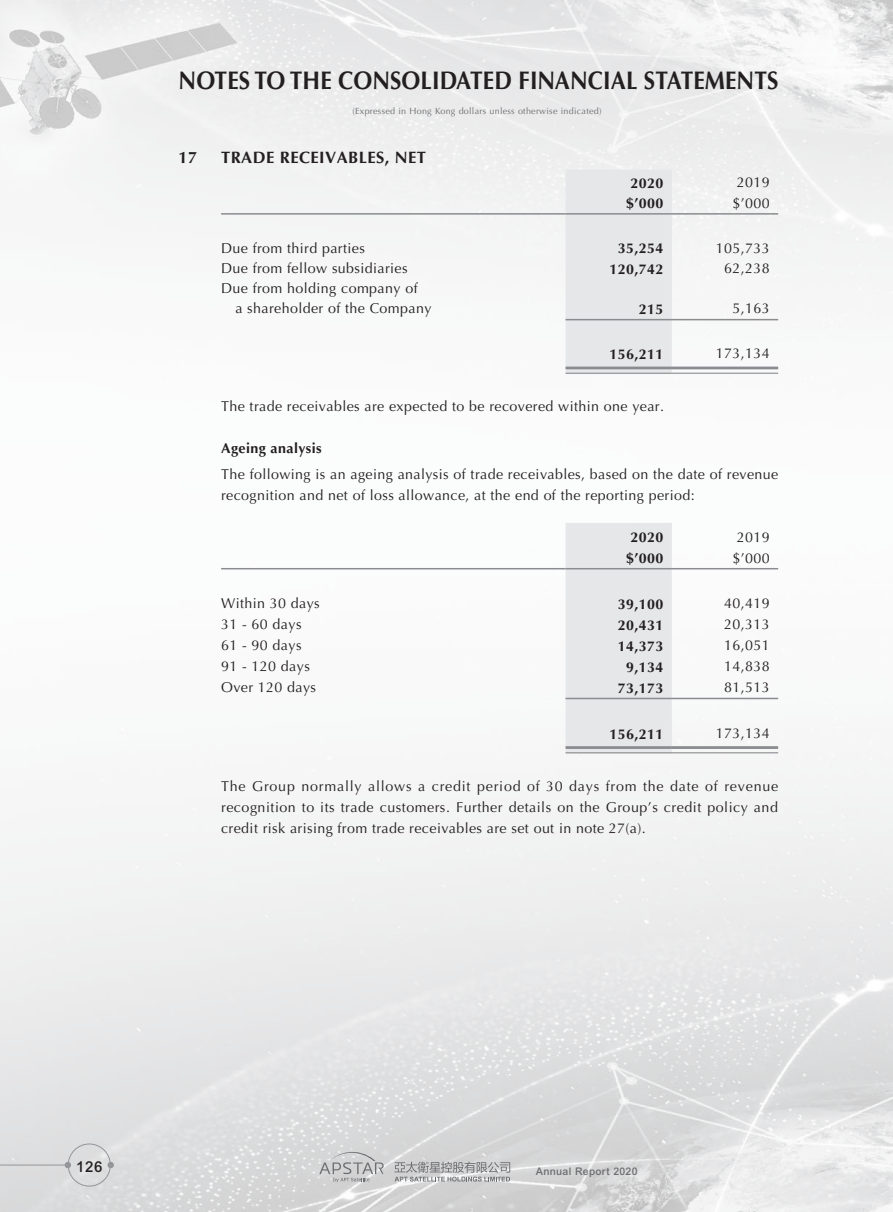
<style>
.page{position:relative;width:893px;height:1212px;background:#fff}
.page>*{position:absolute;margin:0;border:0;box-sizing:border-box;transform-origin:0 0}
.t1{font:700 25.5px "Optima LT Std";letter-spacing:.005em;color:#231f20;scale:.89 1}
._01_H1{font:700 16.5px "Optima LT Std";letter-spacing:.03em;color:#231f20}
.t2{font:500 15px "Arial MT Std";color:#231f20}
._00_txt{font:14.25px/21px "Optima LT Std";letter-spacing:.03em;color:#231f20}
._50_Table_txt{font:14.25px/20.2px "Optima LT Std";letter-spacing:.03em;color:#231f20}
._50_Table_txt-2{font:700 14.25px "Optima LT Std";letter-spacing:.03em;color:#231f20}
._02_H2{font:700 14.25px "Optima LT Std";letter-spacing:.03em;color:#231f20}
.t3{font:500 10.5px "Arial MT Std";letter-spacing:.03em;color:#6c6d70}
.t4{font:9px "Optima LT Std";letter-spacing:.03em;color:#6c6d70}
</style>
<div class="page">
<img style="left:0;top:0;width:892px;height:1212px">
<svg style="left:319px;top:1151px;width:65px;height:31px;background:#c5c6c7"></svg>
<svg style="left:394px;top:1161px;width:116px;height:20px;background:#bababc"></svg>
<div style="left:68px;top:1143px;width:43px;height:43px;border:1px solid #939598;border-radius:50%"></div>
<svg style="left:65px;top:1162px;width:6px;height:6px"></svg>
<svg style="left:108px;top:1162px;width:6px;height:6px"></svg>
<hr style="left:0;top:1165px;width:67px;height:1px;background:#939598">
<div style="left:566px;top:170px;width:106px;height:203px;background:#e6e7e9"></div>
<hr style="left:221px;top:213px;width:345px;height:2px;background:#8a8c8f">
<hr style="left:566px;top:213px;width:106px;height:2px;background:#8a8c8f">
<hr style="left:672px;top:213px;width:106px;height:2px;background:#8a8c8f">
<hr style="left:566px;top:319px;width:106px;height:1px;background:#8a8c8f">
<hr style="left:672px;top:319px;width:106px;height:1px;background:#8a8c8f">
<hr style="left:566px;top:367px;width:106px;height:2px;background:#8a8c8f">
<hr style="left:566px;top:373px;width:106px;height:1px;background:#8a8c8f">
<hr style="left:672px;top:367px;width:106px;height:2px;background:#8a8c8f">
<hr style="left:672px;top:373px;width:106px;height:1px;background:#8a8c8f">
<div style="left:566px;top:523px;width:106px;height:231px;background:#e6e7e9"></div>
<hr style="left:221px;top:568px;width:345px;height:1px;background:#8a8c8f">
<hr style="left:566px;top:568px;width:106px;height:1px;background:#8a8c8f">
<hr style="left:672px;top:568px;width:106px;height:1px;background:#8a8c8f">
<hr style="left:566px;top:698px;width:106px;height:1px;background:#8a8c8f">
<hr style="left:672px;top:698px;width:106px;height:1px;background:#8a8c8f">
<hr style="left:566px;top:746px;width:106px;height:3px;background:#8a8c8f">
<hr style="left:566px;top:752px;width:106px;height:1px;background:#8a8c8f">
<hr style="left:672px;top:746px;width:106px;height:3px;background:#8a8c8f">
<hr style="left:672px;top:752px;width:106px;height:1px;background:#8a8c8f">
<h1 class="t1" style="left:179px;top:66px;width:675px">NOTES TO THE CONSOLIDATED FINANCIAL STATEMENTS</h1>
<p class="t4" style="left:352px;top:105px;width:251px">(Expressed in Hong Kong dollars unless otherwise indicated)</p>
<p class="_01_H1" style="left:179px;top:147px;width:20px">17</p>
<p class="_01_H1" style="left:221px;top:147px;width:206px">TRADE RECEIVABLES, NET</p>
<p class="_50_Table_txt-2" style="left:630px;top:175px;width:34px">2020</p>
<p class="_50_Table_txt" style="left:737px;top:173px;width:34px">2019</p>
<p class="_50_Table_txt-2" style="left:626px;top:195px;width:39px">$’000</p>
<p class="_50_Table_txt" style="left:732px;top:193px;width:39px">$’000</p>
<p class="_50_Table_txt" style="left:221px;top:238px;width:145px">Due from third parties</p>
<p class="_50_Table_txt-2" style="left:618px;top:240px;width:47px">35,254</p>
<p class="_50_Table_txt" style="left:716px;top:238px;width:55px">105,733</p>
<p class="_50_Table_txt" style="left:221px;top:258px;width:188px">Due from fellow subsidiaries</p>
<p class="_50_Table_txt-2" style="left:609px;top:260px;width:55px">120,742</p>
<p class="_50_Table_txt" style="left:724px;top:258px;width:47px">62,238</p>
<p class="_50_Table_txt" style="left:235px;top:278px;width:198px;text-indent:-14px">Due from holding company of<br>a shareholder of the Company</p>
<p class="_50_Table_txt-2" style="left:639px;top:301px;width:26px">215</p>
<p class="_50_Table_txt" style="left:732px;top:299px;width:39px">5,163</p>
<p class="_50_Table_txt-2" style="left:609px;top:346px;width:55px">156,211</p>
<p class="_50_Table_txt" style="left:716px;top:344px;width:55px">173,134</p>
<p class="_00_txt" style="left:221px;top:396px;width:444px">The trade receivables are expected to be recovered within one year.</p>
<p class="_02_H2" style="left:221px;top:440px;width:102px">Ageing analysis</p>
<p class="_00_txt" style="left:221px;top:463px;width:559px">The following is an ageing analysis of trade receivables, based on the date of revenue recognition and net of loss allowance, at the end of the reporting period:</p>
<p class="_50_Table_txt-2" style="left:630px;top:529px;width:34px">2020</p>
<p class="_50_Table_txt" style="left:737px;top:527px;width:34px">2019</p>
<p class="_50_Table_txt-2" style="left:626px;top:550px;width:39px">$’000</p>
<p class="_50_Table_txt" style="left:732px;top:548px;width:39px">$’000</p>
<p class="_50_Table_txt" style="left:221px;top:593px;width:100px">Within 30 days</p>
<p class="_50_Table_txt-2" style="left:618px;top:596px;width:47px">39,100</p>
<p class="_50_Table_txt" style="left:724px;top:593px;width:47px">40,419</p>
<p class="_50_Table_txt" style="left:221px;top:614px;width:82px">31 - 60 days</p>
<p class="_50_Table_txt-2" style="left:618px;top:617px;width:47px">20,431</p>
<p class="_50_Table_txt" style="left:724px;top:614px;width:47px">20,313</p>
<p class="_50_Table_txt" style="left:221px;top:635px;width:82px">61 - 90 days</p>
<p class="_50_Table_txt-2" style="left:618px;top:638px;width:47px">14,373</p>
<p class="_50_Table_txt" style="left:724px;top:635px;width:47px">16,051</p>
<p class="_50_Table_txt" style="left:221px;top:656px;width:90px">91 - 120 days</p>
<p class="_50_Table_txt-2" style="left:626px;top:659px;width:39px">9,134</p>
<p class="_50_Table_txt" style="left:724px;top:656px;width:47px">14,838</p>
<p class="_50_Table_txt" style="left:221px;top:677px;width:97px">Over 120 days</p>
<p class="_50_Table_txt-2" style="left:618px;top:680px;width:47px">73,173</p>
<p class="_50_Table_txt" style="left:724px;top:677px;width:47px">81,513</p>
<p class="_50_Table_txt-2" style="left:609px;top:725px;width:55px">156,211</p>
<p class="_50_Table_txt" style="left:716px;top:723px;width:55px">173,134</p>
<p class="_00_txt" style="left:221px;top:776px;width:559px;text-align:justify">The Group normally allows a credit period of 30 days from the date of revenue recognition to its trade customers. Further details on the Group’s credit policy and credit risk arising from trade receivables are set out in note 27(a).</p>
<p class="t2" style="left:76px;top:1157px;width:28px">126</p>
<p class="t3" style="left:536px;top:1165px;width:103px">Annual Report 2020</p>
</div>
